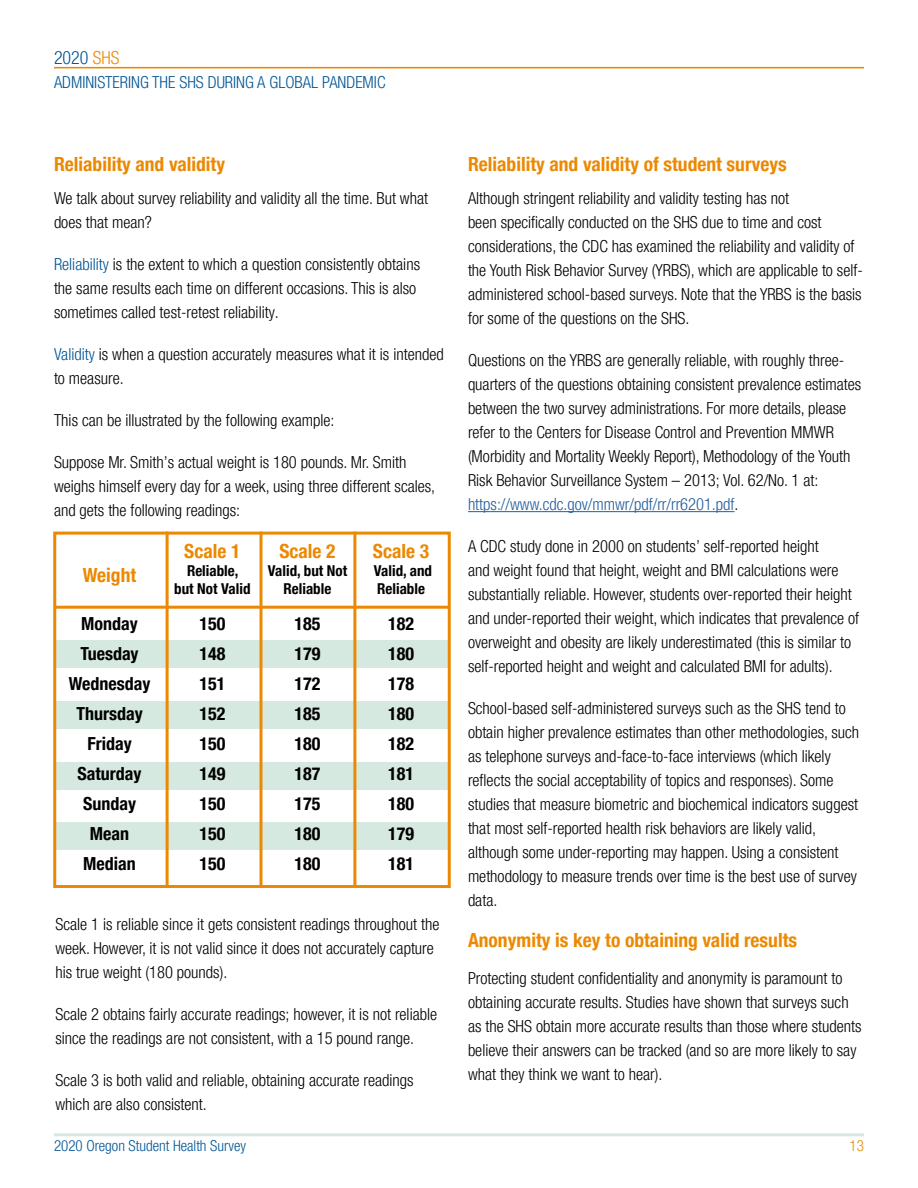
<style>
.page{position:relative;width:918px;height:1188px;background:#fff}
.page>*{position:absolute;margin:0;border:0;box-sizing:border-box;transform-origin:0 0}
.t1{font:700 condensed 19.5px "Helvetica Neue LT Pro";color:#ec8902}
.t2{font:700 condensed 18px/30px "Helvetica Neue LT Pro";color:#000;text-align:justify}
.t3{font:300 condensed 18px "Helvetica Neue LT Pro";color:#005595}
.t4{font:300 condensed 16.5px/24px "Helvetica Neue LT Pro";color:#000}
.t5{font:300 condensed 16.5px "Helvetica Neue LT Pro";color:#005595}
.t6{font:700 condensed 15px/18px "Helvetica Neue LT Pro";color:#000;text-align:center}
.t7{font:300 condensed 15px "Helvetica Neue LT Pro";color:#005595}
.t8{font:300 condensed 15px "Helvetica Neue LT Pro";color:#ec8902}
.s1{color:#ec8902}
.s2{color:#005595}
.s3{color:#215e9e}
</style>
<div class="page">
<div style="left:56px;top:640px;width:394px;height:28px;background:#d6e9e1"></div>
<div style="left:56px;top:701px;width:394px;height:28px;background:#d6e9e1"></div>
<div style="left:56px;top:762px;width:394px;height:28px;background:#d6e9e1"></div>
<div style="left:56px;top:822px;width:394px;height:28px;background:#d6e9e1"></div>
<div style="left:53px;top:532px;width:398px;height:356px;border:3px solid #ec8902"></div>
<hr style="left:166px;top:532px;width:3px;height:356px;background:#ec8902">
<hr style="left:260px;top:532px;width:2px;height:356px;background:#ec8902">
<hr style="left:353px;top:532px;width:3px;height:356px;background:#ec8902">
<hr style="left:54px;top:606px;width:396px;height:3px;background:#ec8902">
<hr style="left:468px;top:511px;width:267px;height:1px;background:#215e9e">
<hr style="left:54px;top:1133px;width:810px;height:3px;background:#d6e9e1">
<hr style="left:54px;top:67px;width:810px;height:1px;background:#ec8902">
<p class="t3" style="left:54px;top:47px;width:67px">2020 <span class="s1">SHS</span></p>
<p class="t5" style="left:54px;top:73px;width:333px">ADMINISTERING THE SHS DURING A GLOBAL PANDEMIC</p>
<p class="t1" style="left:54px;top:152px;width:173px">Reliability and validity</p>
<p class="t4" style="left:54px;top:186px;width:376px">We talk about survey reliability and validity all the time. But what does that mean?</p>
<p class="t4" style="left:54px;top:252px;width:368px"><span class="s2">Reliability</span> is the extent to which a question consistently obtains the same results each time on different occasions. This is also sometimes called test-retest reliability.</p>
<p class="t4" style="left:54px;top:342px;width:391px"><span class="s2">Validity</span> is when a question accurately measures what it is intended to measure.</p>
<p class="t4" style="left:54px;top:408px;width:282px">This can be illustrated by the following example:</p>
<p class="t4" style="left:54px;top:450px;width:383px">Suppose Mr. Smith’s actual weight is 180 pounds. Mr. Smith weighs himself every day for a week, using three different scales, and gets the following readings:</p>
<p class="t1" style="left:83px;top:563px;width:55px">Weight</p>
<p class="t2" style="left:69px;top:609px;width:83px;text-align:center">Monday<br>Tuesday<br>Wednesday<br>Thursday<br>Friday<br>Saturday<br>Sunday<br>Mean<br>Median</p>
<p class="t1" style="left:184px;top:539px;width:58px">Scale 1</p>
<p class="t6" style="left:174px;top:562px;width:78px">Reliable,<br>but Not Valid</p>
<p class="t2" style="left:199px;top:609px;width:27px">150<br>148<br>151<br>152<br>150<br>149<br>150<br>150<br>150</p>
<p class="t1" style="left:279px;top:539px;width:58px">Scale 2</p>
<p class="t6" style="left:268px;top:562px;width:81px">Valid, but Not<br>Reliable</p>
<p class="t2" style="left:295px;top:609px;width:27px">185<br>179<br>172<br>185<br>180<br>187<br>175<br>180<br>180</p>
<p class="t1" style="left:373px;top:539px;width:58px">Scale 3</p>
<p class="t6" style="left:374px;top:562px;width:60px;text-align:left">Valid, and<br>Reliable</p>
<p class="t2" style="left:388px;top:609px;width:27px">182<br>180<br>178<br>180<br>182<br>181<br>180<br>179<br>181</p>
<p class="t4" style="left:56px;top:912px;width:386px">Scale 1 is reliable since it gets consistent readings throughout the week. However, it is not valid since it does not accurately capture his true weight (180 pounds).</p>
<p class="t4" style="left:56px;top:1002px;width:383px">Scale 2 obtains fairly accurate readings; however, it is not reliable since the readings are not consistent, with a 15 pound range.</p>
<p class="t4" style="left:56px;top:1068px;width:360px">Scale 3 is both valid and reliable, obtaining accurate readings which are also consistent.</p>
<p class="t1" style="left:468px;top:152px;width:320px">Reliability and validity of student surveys</p>
<p class="t4" style="left:468px;top:186px;width:396px">Although stringent reliability and validity testing has not<br>been specifically conducted on the SHS due to time and cost considerations, the CDC has examined the reliability and validity of the Youth Risk Behavior Survey (YRBS), which are applicable to self&shy;administered school-based surveys. Note that the YRBS is the basis for some of the questions on the SHS.</p>
<p class="t4" style="left:468px;top:348px;width:395px">Questions on the YRBS are generally reliable, with roughly three&shy;quarters of the questions obtaining consistent prevalence estimates between the two survey administrations. For more details, please refer to the Centers for Disease Control and Prevention MMWR (Morbidity and Mortality Weekly Report), Methodology of the Youth Risk Behavior Surveillance System – 2013; Vol. 62/No. 1 at: <span class="s3">https://www.cdc.gov/mmwr/pdf/rr/rr6201.pdf</span>.</p>
<p class="t4" style="left:468px;top:534px;width:393px">A CDC study done in 2000 on students’ self-reported height<br>and weight found that height, weight and BMI calculations were substantially reliable. However, students over-reported their height and under-reported their weight, which indicates that prevalence of overweight and obesity are likely underestimated (this is similar to self-reported height and weight and calculated BMI for adults).</p>
<p class="t4" style="left:468px;top:696px;width:393px">School-based self-administered surveys such as the SHS tend to obtain higher prevalence estimates than other methodologies, such as telephone surveys and-face-to-face interviews (which likely reflects the social acceptability of topics and responses). Some studies that measure biometric and biochemical indicators suggest that most self-reported health risk behaviors are likely valid, although some under-reporting may happen. Using a consistent methodology to measure trends over time is the best use of survey data.</p>
<p class="t1" style="left:468px;top:929px;width:331px">Anonymity is key to obtaining valid results</p>
<p class="t4" style="left:468px;top:966px;width:395px">Protecting student confidentiality and anonymity is paramount to obtaining accurate results. Studies have shown that surveys such as the SHS obtain more accurate results than those where students believe their answers can be tracked (and so are more likely to say what they think we want to hear).</p>
<p class="t7" style="left:54px;top:1137px;width:194px">2020 Oregon Student Health Survey</p>
<p class="t8" style="left:850px;top:1137px;width:16px">13</p>
</div>
